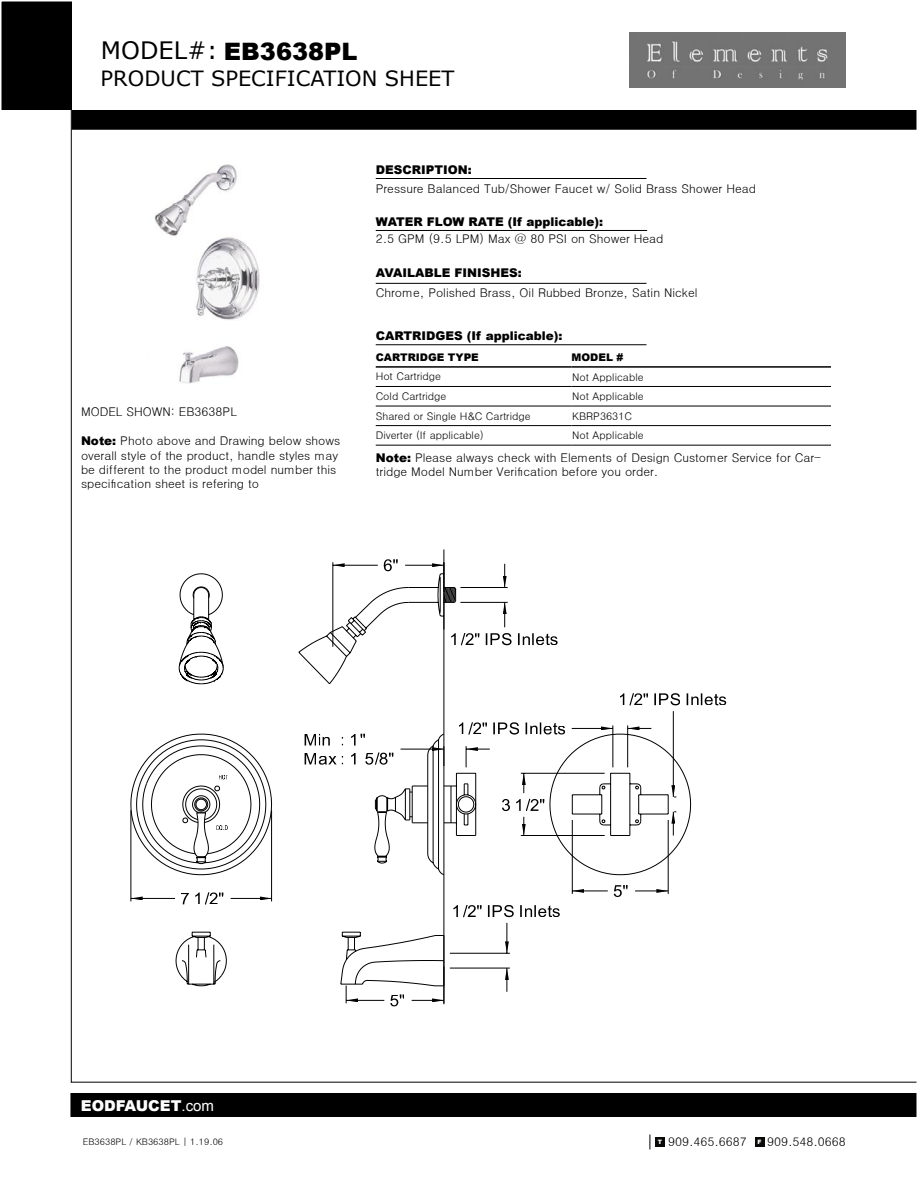
<style>
.page{position:relative;width:918px;height:1188px;background:#fff}
.page>*{position:absolute;margin:0;border:0;box-sizing:border-box;transform-origin:0 0}
.t1{font:900 24px "Arial";color:#000}
.t2{font:21px "Verdana";color:#000}
.t3{font:900 15px "Arial";color:#fff}
.t4{font:12px/14.4px "Dotum";color:#000}
.t5{font:900 12px "Arial";color:#000}
.t6{font:10.5px/19.5px "Dotum";color:#000}
.t7{font:900 10.5px "Arial";color:#000}
.t8{font:9px "Dotum";color:#000}
.t9{font:900 6px "Arial";color:#fff}
.s1{font-family:"Verdana";font-weight:400}
.s2{font-family:"Arial";font-weight:900}
.s3{font-weight:400}
</style>
<div class="page">
<svg style="left:650px;top:1134px;width:1px;height:15px"></svg>
<div style="left:655px;top:1137px;width:10px;height:9px;background:#0a0a09"></div>
<div style="left:755px;top:1137px;width:9px;height:9px;background:#0a0a09"></div>
<div style="left:0;top:0;width:72px;height:110px;background:#000"></div>
<hr style="left:71px;top:87px;width:1px;height:996px;background:#000">
<div style="left:71px;top:1094px;width:846px;height:22px;background:#000"></div>
<div style="left:70px;top:1093px;width:848px;height:24px;border:2px solid #000"></div>
<hr style="left:71px;top:1082px;width:847px;height:1px;background:#000">
<img style="left:630px;top:33px;width:216px;height:54px">
<div style="left:72px;top:111px;width:845px;height:18px;background:#000"></div>
<div style="left:72px;top:110px;width:846px;height:20px;border:2px solid #000"></div>
<hr style="left:376px;top:178px;width:270px;height:1px;background:#000">
<hr style="left:376px;top:230px;width:271px;height:1px;background:#000">
<hr style="left:376px;top:283px;width:270px;height:1px;background:#000">
<hr style="left:376px;top:344px;width:270px;height:1px;background:#000">
<hr style="left:376px;top:366px;width:196px;height:2px;background:#000">
<hr style="left:572px;top:366px;width:259px;height:2px;background:#000">
<hr style="left:376px;top:386px;width:196px;height:1px;background:#000">
<hr style="left:572px;top:386px;width:259px;height:1px;background:#000">
<hr style="left:376px;top:406px;width:196px;height:1px;background:#000">
<hr style="left:572px;top:406px;width:259px;height:1px;background:#000">
<hr style="left:376px;top:425px;width:196px;height:1px;background:#000">
<hr style="left:572px;top:425px;width:259px;height:1px;background:#000">
<hr style="left:376px;top:445px;width:196px;height:1px;background:#000">
<hr style="left:572px;top:445px;width:259px;height:1px;background:#000">
<svg style="left:456px;top:905px;width:26px;height:12px"></svg>
<svg style="left:488px;top:905px;width:26px;height:12px"></svg>
<svg style="left:520px;top:905px;width:40px;height:12px"></svg>
<hr style="left:450px;top:953px;width:60px;height:1px;background:#000">
<hr style="left:450px;top:968px;width:60px;height:1px;background:#000">
<hr style="left:507px;top:923px;width:1px;height:30px;background:#000">
<svg style="left:505px;top:941px;width:4px;height:12px"></svg>
<svg style="left:505px;top:968px;width:4px;height:24px"></svg>
<svg style="left:614px;top:885px;width:14px;height:12px"></svg>
<hr style="left:572px;top:820px;width:1px;height:74px;background:#000">
<hr style="left:668px;top:820px;width:1px;height:74px;background:#000">
<hr style="left:572px;top:891px;width:36px;height:1px;background:#000">
<svg style="left:572px;top:889px;width:12px;height:4px"></svg>
<hr style="left:635px;top:891px;width:33px;height:1px;background:#000">
<svg style="left:656px;top:889px;width:12px;height:4px"></svg>
<svg style="left:181px;top:893px;width:7px;height:11px"></svg>
<hr style="left:131px;top:810px;width:1px;height:91px;background:#000">
<hr style="left:131px;top:898px;width:44px;height:1px;background:#000">
<svg style="left:131px;top:897px;width:12px;height:3px"></svg>
<svg style="left:188px;top:549px;width:268px;height:456px"></svg>
<svg style="left:130px;top:559px;width:596px;height:316px"></svg>
<svg style="left:213px;top:734px;width:231px;height:252px"></svg>
<svg style="left:176px;top:932px;width:51px;height:54px"></svg>
<img style="left:154px;top:164px;width:106px;height:220px">
<svg style="left:917px;top:110px;width:1px;height:1007px"></svg>
<h1 class="t1" style="left:101px;top:34px;width:258px"><span class="s1">MODEL#:</span> EB3638PL</h1>
<h2 class="t2" style="left:101px;top:65px;width:355px">PRODUCT SPECIFICATION SHEET</h2>
<p class="t5" style="left:376px;top:161px;width:97px">DESCRIPTION:</p>
<p class="t4" style="left:376px;top:181px;width:382px">Pressure Balanced Tub/Shower Faucet w/ Solid Brass Shower Head</p>
<p class="t5" style="left:376px;top:213px;width:229px">WATER FLOW RATE (If applicable):</p>
<p class="t5" style="left:376px;top:264px;width:147px">AVAILABLE FINISHES:</p>
<p class="t4" style="left:376px;top:231px;width:289px">2.5 GPM (9.5 LPM) Max @ 80 PSI on Shower Head</p>
<p class="t4" style="left:81px;top:405px;width:157px">MODEL SHOWN: EB3638PL</p>
<p class="t4" style="left:81px;top:434px;width:261px"><span class="s2">Note:</span> Photo above and Drawing below shows overall style of the product, handle styles may be different to the product model number this specification sheet is refering to</p>
<p class="t4" style="left:376px;top:286px;width:323px">Chrome, Polished Brass, Oil Rubbed Bronze, Satin Nickel</p>
<p class="t5" style="left:376px;top:327px;width:188px">CARTRIDGES (If applicable):</p>
<p class="t7" style="left:376px;top:350px;width:105px">CARTRIDGE TYPE</p>
<p class="t7" style="left:572px;top:350px;width:53px">MODEL #</p>
<p class="t6" style="left:376px;top:367px;width:156px">Hot Cartridge<br>Cold Cartridge<br>Shared or Single H&amp;C Cartridge<br>Diverter (If applicable)</p>
<p class="t4" style="left:376px;top:450px;width:447px"><span class="s2">Note:</span> Please always check with Elements of Design Customer Service for Car&shy;tridge Model Number Verification before you order.</p>
<p class="t6" style="left:572px;top:367px;width:73px">Not Applicable<br>Not Applicable<br>KBRP3631C<br>Not Applicable</p>
<p class="t3" style="left:81px;top:1095px;width:135px">EODFAUCET<span class="s3">.com</span></p>
<p class="t8" style="left:83px;top:1137px;width:142px">EB3638PL / KB3638PL | 1.19.06</p>
<p class="t4" style="left:658px;top:1134px;width:91px"><sup>T</sup> 909.465.6687</p>
<p class="t4" style="left:767px;top:1134px;width:80px">909.548.0668</p>
<p class="t9" style="left:758px;top:1137px;width:6px">F</p>
</div>
